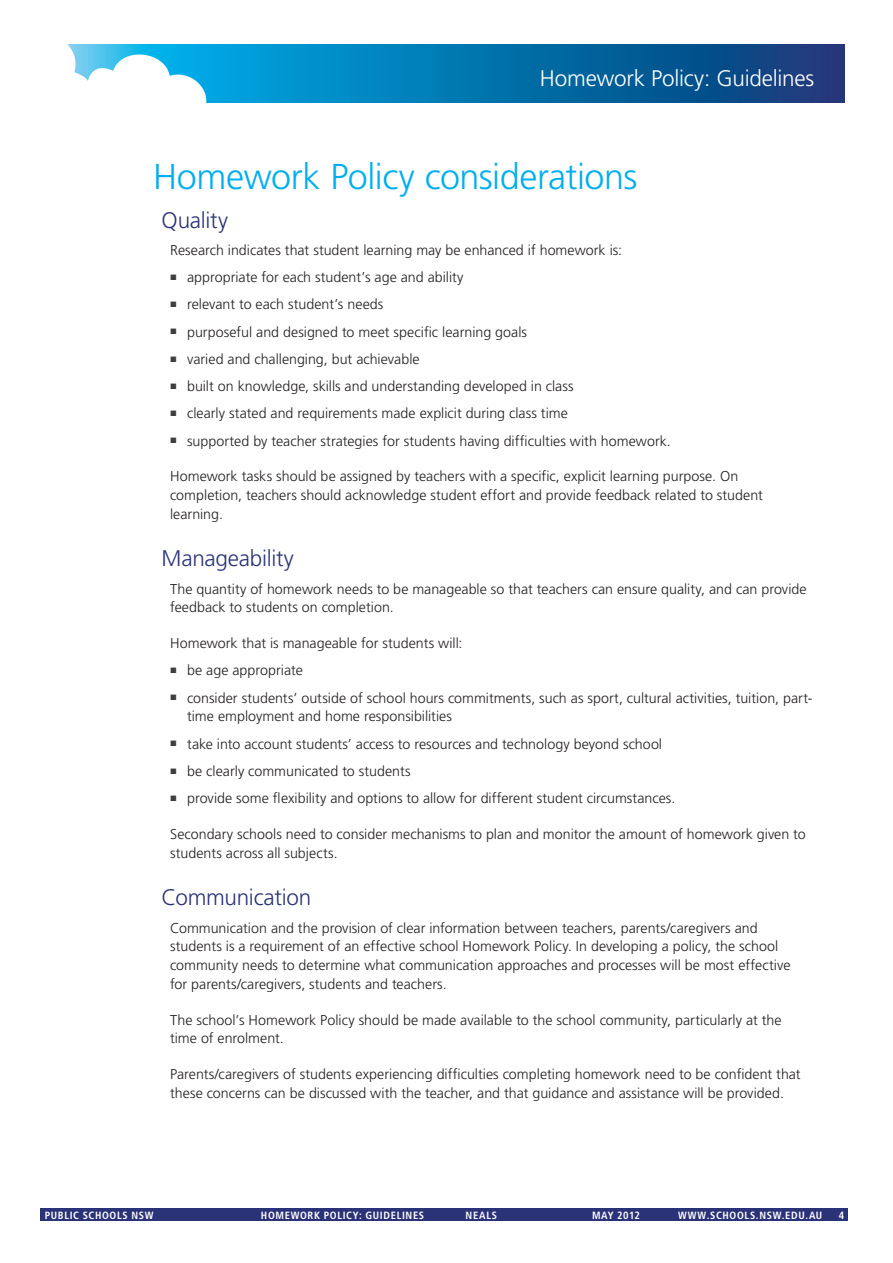
<style>
.page{position:relative;width:893px;height:1263px;background:#fff}
.page>*{position:absolute;margin:0;border:0;box-sizing:border-box;transform-origin:0 0}
._2_1_Key_message{font:300 36px "Frutiger LT Std";letter-spacing:-.015em;color:#00aeef}
._2_2_Key_message{font:300 22.5px "Frutiger LT Std";letter-spacing:-.01em;color:#2b3378}
._2_2_Key_message_cop{font:300 22.5px "Frutiger LT Std";letter-spacing:-.01em;color:#fff}
._3_0_Body_copy{font:300 14.25px/18.8px "Frutiger LT Std";color:#231f20}
._3_1_Body_copy_bulle{font:300 14.25px/18.8px "Frutiger LT Std";color:#231f20}
._6_0_Footer_with_pag{font:700 condensed 10.5px "Frutiger LT Std";letter-spacing:.065em;color:#fff}
</style>
<div class="page">
<div style="left:40px;top:1208px;width:808px;height:13px;background:#2b3378"></div>
<svg style="left:286px;top:45px;width:559px;height:57px;background:#0566a1"></svg>
<svg style="left:67px;top:44px;width:219px;height:59px"></svg>
<p class="_2_2_Key_message_cop" style="left:540px;top:65px;width:276px">Homework Policy: Guidelines</p>
<p class="_2_1_Key_message" style="left:153px;top:156px;width:486px">Homework Policy considerations</p>
<p class="_2_2_Key_message" style="left:162px;top:207px;width:68px">Quality</p>
<p class="_3_0_Body_copy" style="left:170px;top:241px;width:454px">Research indicates that student learning may be enhanced if homework is:</p>
<p class="_3_1_Body_copy_bulle" style="left:187px;top:268px;width:278px">appropriate for each student’s age and ability</p>
<p class="_3_1_Body_copy_bulle" style="left:187px;top:295px;width:198px">relevant to each student’s needs</p>
<p class="_3_1_Body_copy_bulle" style="left:187px;top:323px;width:341px">purposeful and designed to meet specific learning goals</p>
<p class="_3_1_Body_copy_bulle" style="left:187px;top:350px;width:234px">varied and challenging, but achievable</p>
<p class="_3_1_Body_copy_bulle" style="left:187px;top:377px;width:388px">built on knowledge, skills and understanding developed in class</p>
<p class="_3_1_Body_copy_bulle" style="left:187px;top:404px;width:382px">clearly stated and requirements made explicit during class time</p>
<p class="_3_1_Body_copy_bulle" style="left:187px;top:432px;width:485px">supported by teacher strategies for students having difficulties with homework.</p>
<p class="_3_0_Body_copy" style="left:170px;top:467px;width:594px">Homework tasks should be assigned by teachers with a specific, explicit learning purpose. On completion, teachers should acknowledge student effort and provide feedback related to student learning.</p>
<p class="_2_2_Key_message" style="left:162px;top:546px;width:134px">Manageability</p>
<p class="_3_0_Body_copy" style="left:170px;top:580px;width:638px">The quantity of homework needs to be manageable so that teachers can ensure quality, and can provide feedback to students on completion.</p>
<p class="_3_0_Body_copy" style="left:170px;top:634px;width:294px">Homework that is manageable for students will:</p>
<p class="_3_1_Body_copy_bulle" style="left:187px;top:661px;width:117px">be age appropriate</p>
<p class="_3_1_Body_copy_bulle" style="left:187px;top:689px;width:627px">consider students’ outside of school hours commitments, such as sport, cultural activities, tuition, part&shy;time employment and home responsibilities</p>
<p class="_3_1_Body_copy_bulle" style="left:187px;top:735px;width:477px">take into account students’ access to resources and technology beyond school</p>
<p class="_3_1_Body_copy_bulle" style="left:187px;top:762px;width:225px">be clearly communicated to students</p>
<p class="_3_1_Body_copy_bulle" style="left:187px;top:789px;width:490px">provide some flexibility and options to allow for different student circumstances.</p>
<p class="_3_0_Body_copy" style="left:170px;top:825px;width:637px">Secondary schools need to consider mechanisms to plan and monitor the amount of homework given to students across all subjects.</p>
<p class="_2_2_Key_message" style="left:162px;top:885px;width:151px">Communication</p>
<p class="_3_0_Body_copy" style="left:170px;top:918px;width:622px">Communication and the provision of clear information between teachers, parents/caregivers and students is a requirement of an effective school Homework Policy. In developing a policy, the school community needs to determine what communication approaches and processes will be most effective for parents/caregivers, students and teachers.</p>
<p class="_3_0_Body_copy" style="left:170px;top:1010px;width:613px">The school’s Homework Policy should be made available to the school community, particularly at the time of enrolment.</p>
<p class="_3_0_Body_copy" style="left:170px;top:1065px;width:632px">Parents/caregivers of students experiencing difficulties completing homework need to be confident that these concerns can be discussed with the teacher, and that guidance and assistance will be provided.</p>
<p class="_6_0_Footer_with_pag" style="left:45px;top:1209px;width:110px">PUBLIC SCHOOLS NSW</p>
<p class="_6_0_Footer_with_pag" style="left:261px;top:1209px;width:165px">HOMEWORK POLICY: GUIDELINES</p>
<p class="_6_0_Footer_with_pag" style="left:466px;top:1209px;width:33px">NEALS</p>
<p class="_6_0_Footer_with_pag" style="left:592px;top:1209px;width:50px">MAY 2012</p>
<p class="_6_0_Footer_with_pag" style="left:678px;top:1209px;width:146px">WWW.SCHOOLS.NSW.EDU.AU</p>
<p class="_6_0_Footer_with_pag" style="left:839px;top:1209px;width:7px">4</p>
</div>
